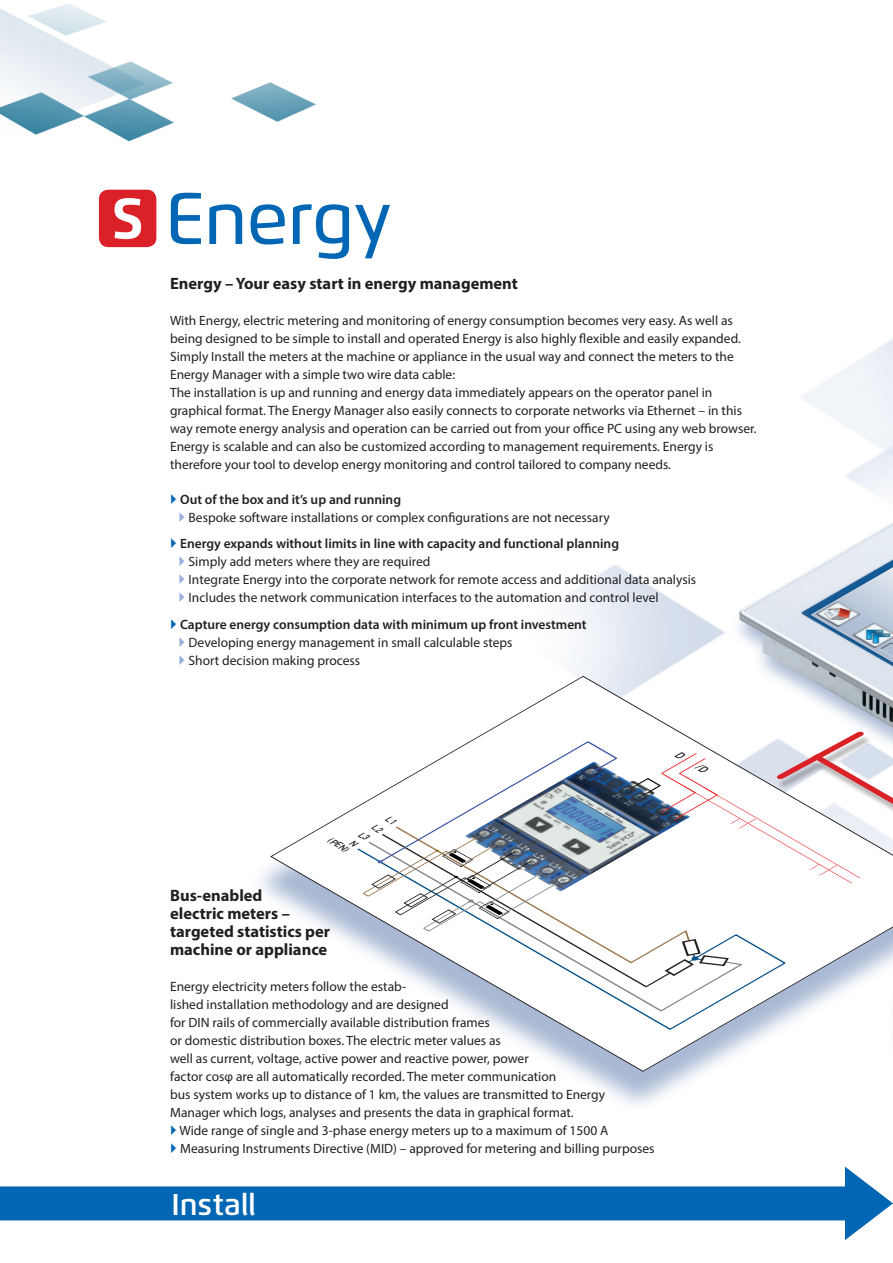
<style>
.page{position:relative;width:893px;height:1263px;background:#fff}
.page>*{position:absolute;margin:0;border:0;box-sizing:border-box;transform-origin:0 0}
.t1{font:600 30px "Flexo";color:#fff}
.Titelseite_Fliess-Te{font:700 16.5px/18px "Myriad Pro";color:#231f20}
.Titelseite_Fliess-Te-2{font:13.5px/18px "Myriad Pro";color:#231f20}
.Titelseite_Fliess-Te-3{font:600 13.5px "Myriad Pro";color:#231f20}
.t2{font:italic 9px "DIN Mittelschrift";color:#231f20}
</style>
<div class="page">
<img style="left:563px;top:339px;width:330px;height:337px">
<div style="left:249px;top:684px;width:644px;height:430px;background:#a0b1cf;opacity:.9"></div>
<svg style="left:270px;top:676px;width:618px;height:396px"></svg>
<svg style="left:0;top:1166px;width:893px;height:74px"></svg>
<div style="left:99px;top:190px;width:57px;height:57px;background:#da2128;border-radius:9px"></div>
<svg style="left:171px;top:193px;width:30px;height:51px"></svg>
<svg style="left:209px;top:204px;width:33px;height:40px"></svg>
<svg style="left:251px;top:204px;width:34px;height:40px"></svg>
<svg style="left:293px;top:204px;width:56px;height:55px"></svg>
<svg style="left:355px;top:205px;width:35px;height:53px"></svg>
<svg style="left:114px;top:198px;width:27px;height:41px"></svg>
<div style="left:730px;top:468px;width:163px;height:379px;background:#fff"></div>
<img style="left:740px;top:589px;width:37px;height:90px">
<div style="left:888px;top:901px;width:5px;height:206px;background:#fff"></div>
<div style="left:777px;top:393px;width:116px;height:580px;background:#231f20;opacity:.35"></div>
<img style="left:0;top:4px;width:316px;height:138px">
<img style="left:811px;top:568px;width:82px;height:94px">
<svg style="left:349px;top:726px;width:544px;height:251px"></svg>
<p class="Titelseite_Fliess-Te" style="left:170px;top:274px;width:349px">Energy – Your easy start in energy management</p>
<p class="Titelseite_Fliess-Te-2" style="left:170px;top:311px;width:588px">With Energy, electric metering and monitoring of energy consumption becomes very easy. As well as being designed to be simple to install and operated Energy is also highly flexible and easily expanded.<br>Simply Install the meters at the machine or appliance in the usual way and connect the meters to the Energy Manager with a simple two wire data cable:<br>The installation is up and running and energy data immediately appears on the operator panel in graphical format. The Energy Manager also easily connects to corporate networks via Ethernet – in this way remote energy analysis and operation can be carried out from your office PC using any web browser.<br>Energy is scalable and can also be customized according to management requirements. Energy is therefore your tool to develop energy monitoring and control tailored to company needs.</p>
<p class="Titelseite_Fliess-Te-3" style="left:180px;top:491px;width:222px">Out of the box and it’s up and running</p>
<p class="Titelseite_Fliess-Te-2" style="left:189px;top:508px;width:423px">Bespoke software installations or complex configurations are not necessary</p>
<p class="Titelseite_Fliess-Te-3" style="left:180px;top:535px;width:440px">Energy expands without limits in line with capacity and functional planning</p>
<p class="Titelseite_Fliess-Te-2" style="left:189px;top:553px;width:243px">Simply add meters where they are required</p>
<p class="Titelseite_Fliess-Te-2" style="left:189px;top:571px;width:509px">Integrate Energy into the corporate network for remote access and additional data analysis</p>
<p class="Titelseite_Fliess-Te-2" style="left:189px;top:589px;width:472px">Includes the network communication interfaces to the automation and control level</p>
<p class="Titelseite_Fliess-Te-3" style="left:180px;top:616px;width:408px">Capture energy consumption data with minimum up front investment</p>
<p class="Titelseite_Fliess-Te-2" style="left:189px;top:633px;width:326px">Developing energy management in small calculable steps</p>
<p class="Titelseite_Fliess-Te-2" style="left:189px;top:651px;width:173px">Short decision making process</p>
<p class="t2" style="left:331px;top:834px;width:23px;rotate:30deg">(PEN)</p>
<p class="Titelseite_Fliess-Te" style="left:170px;top:886px;width:162px">Bus-enabled<br>electric meters – targeted statistics per machine or appliance</p>
<p class="Titelseite_Fliess-Te-2" style="left:170px;top:977px;width:437px">Energy electricity meters follow the estab-<br>lished installation methodology and are designed<br>for DIN rails of commercially available distribution frames<br>or domestic distribution boxes. The electric meter values as<br>well as current, voltage, active power and reactive power, power<br>factor cosφ are all automatically recorded. The meter communication<br>bus system works up to distance of 1 km, the values are transmitted to Energy Manager which logs, analyses and presents the data in graphical format.</p>
<p class="Titelseite_Fliess-Te-2" style="left:180px;top:1121px;width:430px">Wide range of single and 3-phase energy meters up to a maximum of 1500 A</p>
<p class="Titelseite_Fliess-Te-2" style="left:180px;top:1139px;width:476px">Measuring Instruments Directive (MID) – approved for metering and billing purposes</p>
<p class="t1" style="left:171px;top:1186px;width:86px">Install</p>
</div>
